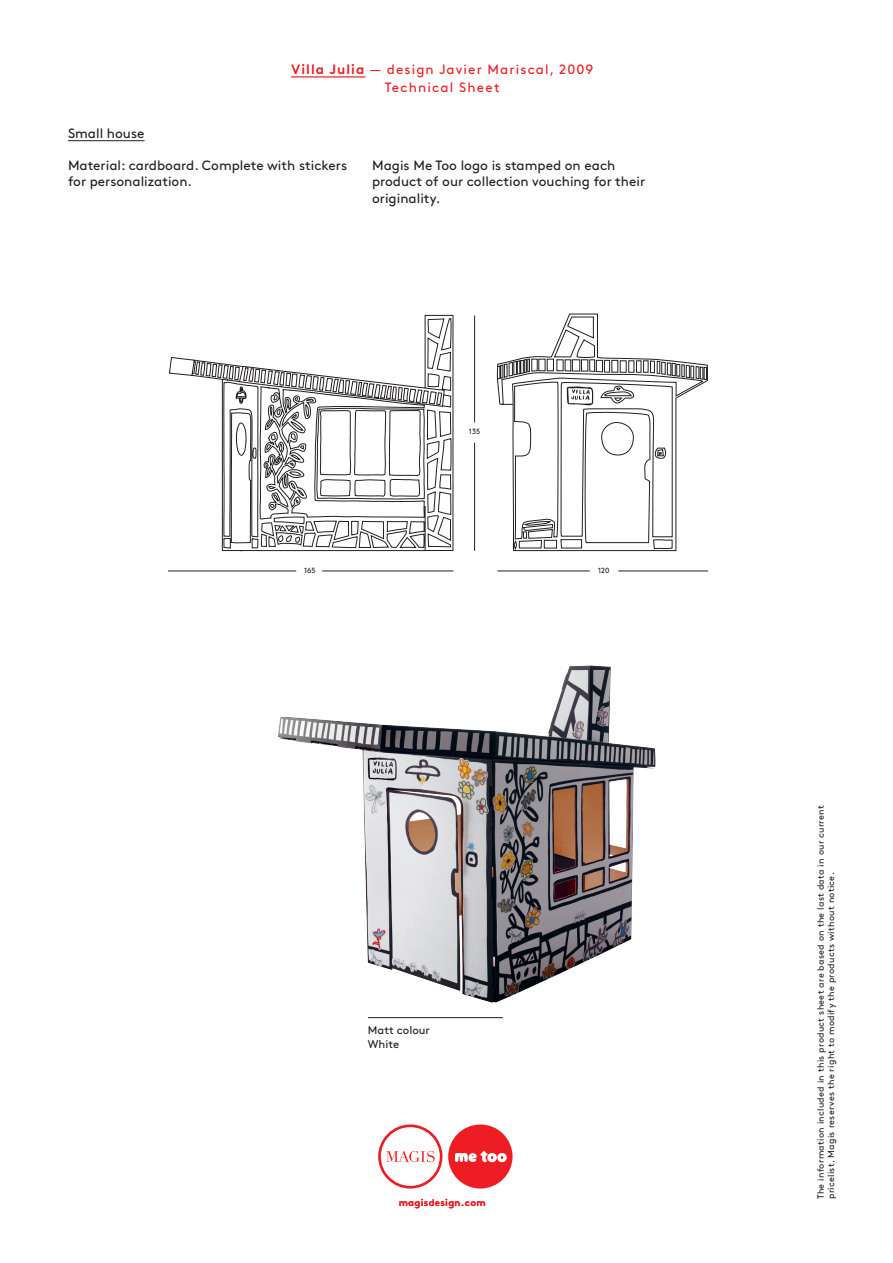
<style>
.page{position:relative;width:893px;height:1263px;background:#fff}
.page>*{position:absolute;margin:0;border:0;box-sizing:border-box;transform-origin:0 0}
.testo_base{font:13.5px/16.2px "Brown Regular Alt";color:#231f20}
.t1{font:13.5px "Brown Regular Alt";letter-spacing:.08em;color:#ee1d23}
.t2{font:11.25px "Brown Regular Alt";color:#231f20}
.t3{font:9.75px "Brown Bold Alt";letter-spacing:.03em;color:#ee1d23}
.t4{font:9px/10.5px "Brown Regular Alt";letter-spacing:.03em;color:#231f20}
.t5{font:7.5px "Brown";color:#231f20}
.s1{font-family:"Brown Bold Alt"}
</style>
<div class="page">
<svg style="left:378px;top:1124px;width:64px;height:64px"></svg>
<div style="left:448px;top:1124px;width:64px;height:64px;background:#ee1d23;border-radius:50%"></div>
<svg style="left:455px;top:1151px;width:52px;height:11px"></svg>
<img style="left:278px;top:665px;width:377px;height:338px">
<hr style="left:368px;top:1017px;width:135px;height:1px;background:#231f20">
<hr style="left:322px;top:571px;width:131px;height:1px;background:#231f20">
<hr style="left:168px;top:571px;width:128px;height:1px;background:#231f20">
<svg style="left:169px;top:315px;width:328px;height:256px"></svg>
<svg style="left:497px;top:313px;width:211px;height:259px"></svg>
<svg style="left:501px;top:404px;width:12px;height:1px"></svg>
<svg style="left:567px;top:386px;width:26px;height:19px"></svg>
<hr style="left:291px;top:76px;width:75px;height:2px;background:#ee1d23">
<hr style="left:68px;top:140px;width:77px;height:1px;background:#231f20">
<p class="t1" style="left:291px;top:59px;width:304px"><span class="s1">Villa Julia</span> — design Javier Mariscal, 2009</p>
<p class="t1" style="left:385px;top:77px;width:117px">Technical Sheet</p>
<p class="testo_base" style="left:68px;top:124px;width:78px">Small house</p>
<p class="testo_base" style="left:68px;top:156px;width:281px">Material: cardboard. Complete with stickers</p>
<p class="testo_base" style="left:68px;top:172px;width:126px">for personalization.</p>
<p class="testo_base" style="left:372px;top:156px;width:275px">Magis Me Too logo is stamped on each product of our collection vouching for their originality.</p>
<p class="t5" style="left:598px;top:182px;width:13px">120</p>
<p class="t5" style="left:469px;top:426px;width:13px">135</p>
<p class="t5" style="left:304px;top:565px;width:13px">165</p>
<p class="t5" style="left:598px;top:565px;width:13px">120</p>
<p class="t2" style="left:368px;top:1021px;width:63px">Matt colour</p>
<p class="t2" style="left:368px;top:1035px;width:33px">White</p>
<p class="t3" style="left:399px;top:1195px;width:88px">magisdesign.com</p>
<p class="t4" style="left:815px;top:1199px;width:395px;rotate:-90deg">The information included in this product sheet are based on the last data in our current pricelist. Magis reserves the right to modify the products without notice.</p>
</div>
